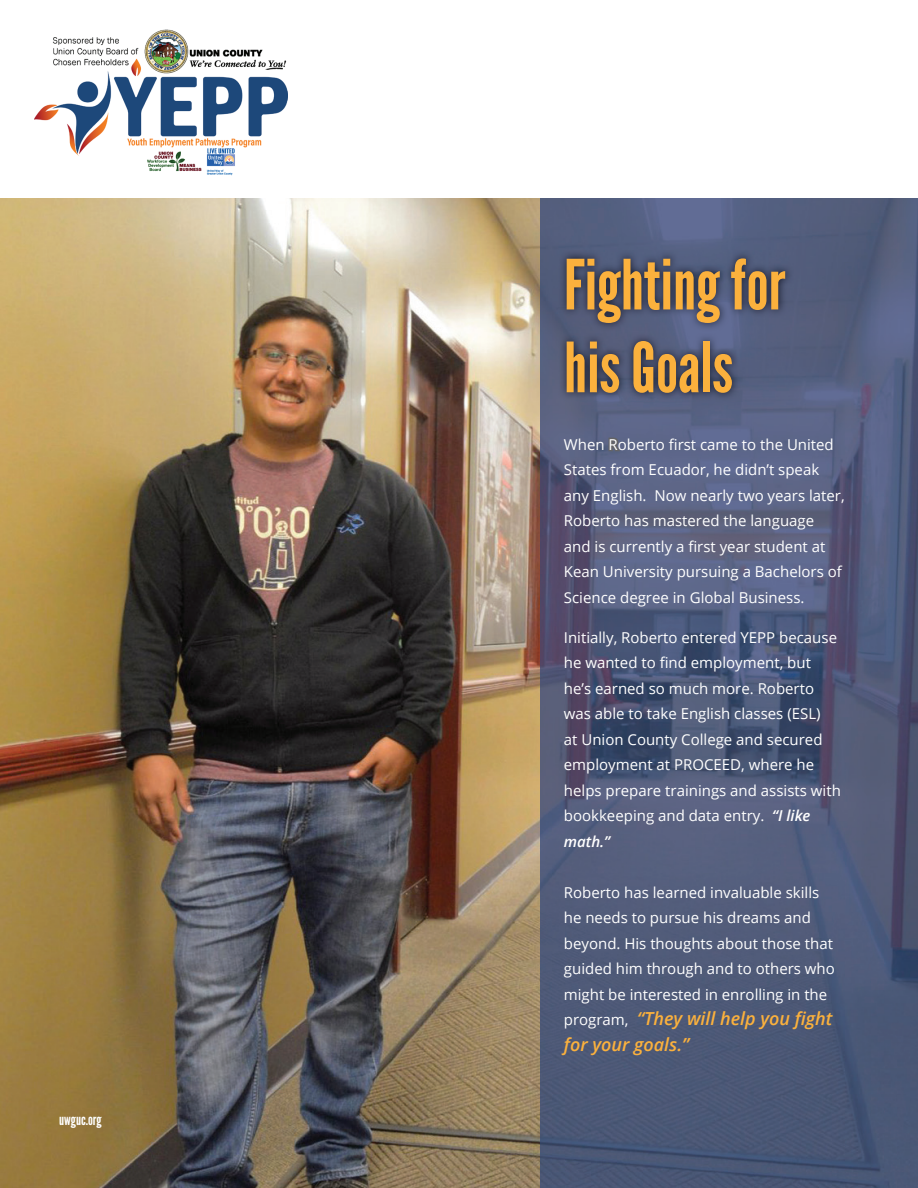
<style>
.page{position:relative;width:918px;height:1188px;background:#fff}
.page>*{position:absolute;margin:0;border:0;box-sizing:border-box;transform-origin:0 0}
.t1{font:69px/82.8px "League Gothic";color:#fbb13d}
.t2{font:italic 600 18px/25.5px "Open Sans";color:#fbb13d}
.t3{font:15px/25.5px "Open Sans";color:#fff}
.t4{font:15px "League Gothic";color:#fff}
.s1{font-weight:600;font-style:italic}
.s2{font-weight:400;font-style:normal;font-size:15px;color:#fff}
</style>
<div class="page">
<img style="left:0;top:198px;width:918px;height:990px">
<svg style="left:607px;top:435px;width:16px;height:18px"></svg>
<img style="left:558px;top:250px;width:236px;height:151px">
<img style="left:34px;top:29px;width:254px;height:147px">
<p class="t4" style="left:59px;top:1111px;width:44px">uwguc.org</p>
<h1 class="t1" style="left:564px;top:244px;width:223px">Fighting for his Goals</h1>
<p class="t3" style="left:564px;top:431px;width:282px">When Roberto first came to the United States from Ecuador, he didn’t speak any English. Now nearly two years later, Roberto has mastered the language<br>and is currently a first year student at Kean University pursuing a Bachelors of Science degree in Global Business.</p>
<p class="t3" style="left:564px;top:624px;width:278px">Initially, Roberto entered YEPP because he wanted to find employment, but he’s earned so much more. Roberto was able to take English classes (ESL)<br>at Union County College and secured employment at PROCEED, where he helps prepare trainings and assists with bookkeeping and data entry. <span class="s1">“I like math.”</span></p>
<p class="t3" style="left:564px;top:879px;width:273px">Roberto has learned invaluable skills he needs to pursue his dreams and beyond. His thoughts about those that guided him through and to others who might be interested in enrolling in the</p>
<p class="t2" style="left:564px;top:1006px;width:270px"><span class="s2">program,</span> “They will help you fight for your goals.”</p>
</div>
